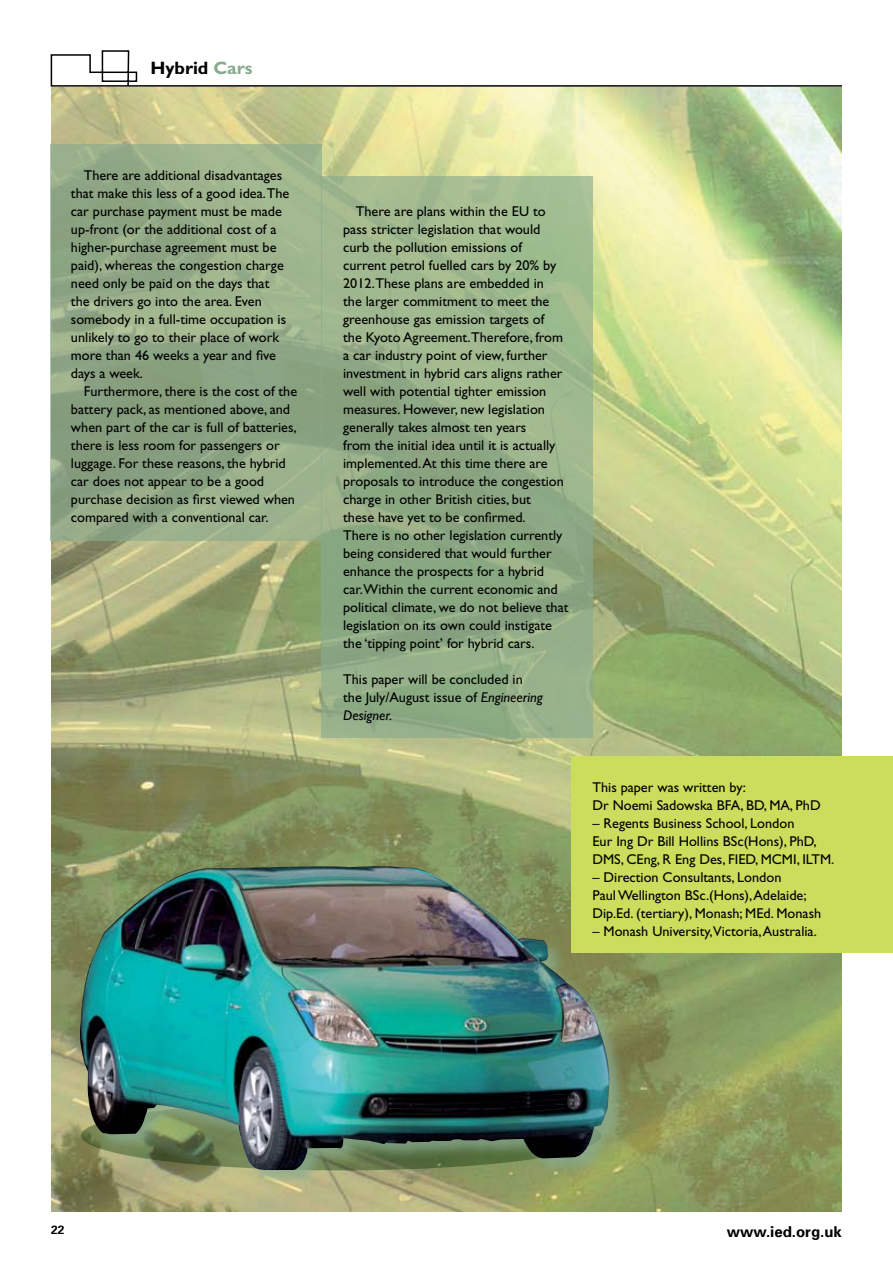
<style>
.page{position:relative;width:893px;height:1263px;background:#fff}
.page>*{position:absolute;margin:0;border:0;box-sizing:border-box;transform-origin:0 0}
.t1{font:700 18px "Gill Sans";color:#000}
.t2{font:700 15px "Univers";color:#000}
.t3{font:14.25px/18px "Gill Sans";color:#000}
.t4{font:700 12px "Univers";color:#000}
.s1{color:#89ab8f}
.s2{font-style:italic}
</style>
<div class="page">
<img style="left:51px;top:87px;width:791px;height:1125px">
<svg style="left:51px;top:144px;width:271px;height:396px;background:#93aa87"></svg>
<svg style="left:50px;top:50px;width:792px;height:37px"></svg>
<svg style="left:321px;top:176px;width:271px;height:562px;background:#96b088"></svg>
<div style="left:572px;top:756px;width:321px;height:197px;background:#cbdd5c"></div>
<div style="left:77px;top:863px;width:552px;height:327px;background:#89ab8f;opacity:.75"></div>
<img style="left:78px;top:865px;width:533px;height:306px">
<p class="t1" style="left:150px;top:57px;width:104px">Hybrid <span class="s1">Cars</span></p>
<p class="t3" style="left:71px;top:166px;width:220px;text-indent:13px">There are additional disadvantages that make this less of a good idea.The car purchase payment must be made up-front (or the additional cost of a higher-purchase agreement must be paid), whereas the congestion charge need only be paid on the days that the drivers go into the area. Even somebody in a full-time occupation is unlikely to go to their place of work more than 46 weeks a year and five days a week.</p>
<p class="t3" style="left:71px;top:382px;width:228px;text-indent:13px">Furthermore, there is the cost of the battery pack, as mentioned above, and when part of the car is full of batteries, there is less room for passengers or luggage. For these reasons, the hybrid car does not appear to be a good purchase decision as first viewed when compared with a conventional car.</p>
<p class="t3" style="left:343px;top:202px;width:227px;text-indent:13px">There are plans within the EU to pass stricter legislation that would curb the pollution emissions of<br>current petrol fuelled cars by 20% by 2012.These plans are embedded in<br>the larger commitment to meet the greenhouse gas emission targets of<br>the Kyoto Agreement.Therefore, from a car industry point of view, further investment in hybrid cars aligns rather well with potential tighter emission measures. However, new legislation generally takes almost ten years<br>from the initial idea until it is actually implemented. At this time there are proposals to introduce the congestion charge in other British cities, but<br>these have yet to be confirmed.<br>There is no other legislation currently being considered that would further enhance the prospects for a hybrid car.Within the current economic and political climate, we do not believe that legislation on its own could instigate the ‘tipping point’ for hybrid cars.</p>
<p class="t3" style="left:343px;top:670px;width:201px">This paper will be concluded in the July/August issue of <span class="s2">Engineering<br>Designer.</span></p>
<p class="t3" style="left:592px;top:778px;width:230px">This paper was written by:<br>Dr Noemi Sadowska BFA, BD, MA, PhD</p>
<p class="t3" style="left:592px;top:814px;width:243px">– Regents Business School, London<br>Eur Ing Dr Bill Hollins BSc(Hons), PhD,<br>DMS, CEng, R Eng Des, FIED, MCMI, ILTM.</p>
<p class="t3" style="left:592px;top:868px;width:230px">– Direction Consultants, London<br>Paul Wellington BSc.(Hons), Adelaide;<br>Dip.Ed. (tertiary), Monash; MEd. Monash</p>
<p class="t3" style="left:592px;top:922px;width:226px">– Monash University,Victoria, Australia.</p>
<p class="t4" style="left:51px;top:1223px;width:15px">22</p>
<p class="t2" style="left:727px;top:1222px;width:117px">www.ied.org.uk</p>
</div>
